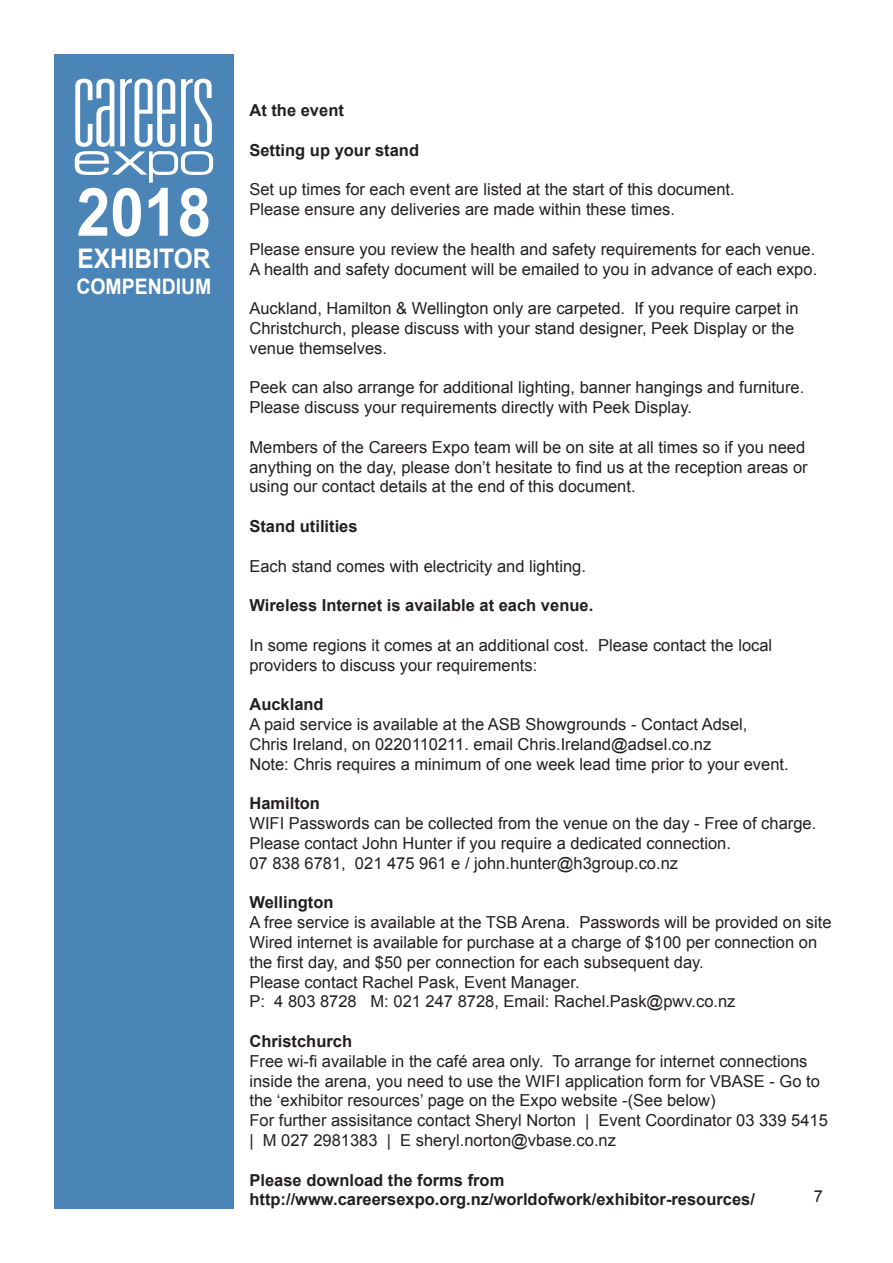
<style>
.page{position:relative;width:893px;height:1263px;background:#fff}
.page>*{position:absolute;margin:0;border:0;box-sizing:border-box;transform-origin:0 0}
.t1{font:700 66.75px "Arial";color:#fff;scale:.91 1}
.t2{font:700 27px "Arial";color:#fff;scale:.91 1}
.t3{font:700 21.45px "Arial";color:#fff;scale:.91 1}
.t4{font:16.5px/19.8px "Arial";color:#231f20}
.t5{font:700 16.5px/19.8px "Arial";color:#231f20}
</style>
<div class="page">
<div style="left:54px;top:54px;width:180px;height:1155px;background:#4b84b6"></div>
<svg style="left:75px;top:79px;width:138px;height:104px"></svg>
<p class="t1" style="left:77px;top:168px;width:149px">2018</p>
<p class="t2" style="left:77px;top:241px;width:148px">EXHIBITOR</p>
<p class="t3" style="left:76px;top:272px;width:150px">COMPENDIUM</p>
<p class="t5" style="left:249px;top:101px;width:96px">At the event</p>
<p class="t5" style="left:249px;top:141px;width:171px">Setting up your stand</p>
<p class="t4" style="left:249px;top:180px;width:487px">Set up times for each event are listed at the start of this document.<br>Please ensure any deliveries are made within these times.</p>
<p class="t4" style="left:249px;top:239px;width:569px">Please ensure you review the health and safety requirements for each venue.<br>A health and safety document will be emailed to you in advance of each expo.</p>
<p class="t4" style="left:249px;top:299px;width:551px">Auckland, Hamilton &amp; Wellington only are carpeted. If you require carpet in<br>Christchurch, please discuss with your stand designer, Peek Display or the venue themselves.</p>
<p class="t4" style="left:249px;top:378px;width:556px">Peek can also arrange for additional lighting, banner hangings and furniture.<br>Please discuss your requirements directly with Peek Display.</p>
<p class="t4" style="left:249px;top:437px;width:560px">Members of the Careers Expo team will be on site at all times so if you need anything on the day, please don’t hesitate to find us at the reception areas or using our contact details at the end of this document.</p>
<p class="t5" style="left:249px;top:517px;width:110px">Stand utilities</p>
<p class="t4" style="left:249px;top:556px;width:338px">Each stand comes with electricity and lighting.</p>
<p class="t5" style="left:249px;top:596px;width:345px">Wireless Internet is available at each venue.</p>
<p class="t4" style="left:249px;top:635px;width:524px">In some regions it comes at an additional cost. Please contact the local providers to discuss your requirements:</p>
<p class="t5" style="left:249px;top:695px;width:76px">Auckland</p>
<p class="t4" style="left:249px;top:714px;width:541px">A paid service is available at the ASB Showgrounds - Contact Adsel,<br>Chris Ireland, on 0220110211. email Chris.Ireland@adsel.co.nz<br>Note: Chris requires a minimum of one week lead time prior to your event.</p>
<p class="t5" style="left:249px;top:794px;width:72px">Hamilton</p>
<p class="t4" style="left:249px;top:813px;width:568px">WIFI Passwords can be collected from the venue on the day - Free of charge.</p>
<p class="t4" style="left:249px;top:833px;width:483px">Please contact John Hunter if you require a dedicated connection.</p>
<p class="t4" style="left:249px;top:853px;width:430px">07 838 6781, 021 475 961 e / john.hunter@h3group.co.nz</p>
<p class="t5" style="left:249px;top:893px;width:86px">Wellington</p>
<p class="t4" style="left:249px;top:912px;width:584px">A free service is available at the TSB Arena. Passwords will be provided on site</p>
<p class="t4" style="left:249px;top:932px;width:569px">Wired internet is available for purchase at a charge of $100 per connection on the first day, and $50 per connection for each subsequent day.</p>
<p class="t4" style="left:249px;top:972px;width:488px">Please contact Rachel Pask, Event Manager.<br>P: 4 803 8728 M: 021 247 8728, Email: Rachel.Pask@pwv.co.nz</p>
<p class="t5" style="left:249px;top:1032px;width:104px">Christchurch</p>
<p class="t4" style="left:249px;top:1051px;width:572px">Free wi-fi available in the café area only. To arrange for internet connections inside the arena, you need to use the WIFI application form for VBASE - Go to the ‘exhibitor resources’ page on the Expo website -(See below)</p>
<p class="t4" style="left:249px;top:1110px;width:580px">For further assisitance contact Sheryl Norton | Event Coordinator 03 339 5415 | M 027 2981383 | E sheryl.norton@vbase.co.nz</p>
<p class="t5" style="left:249px;top:1170px;width:507px">Please download the forms from http://www.careersexpo.org.nz/worldofwork/exhibitor-resources/</p>
<p class="t4" style="left:814px;top:1186px;width:11px">7</p>
</div>
